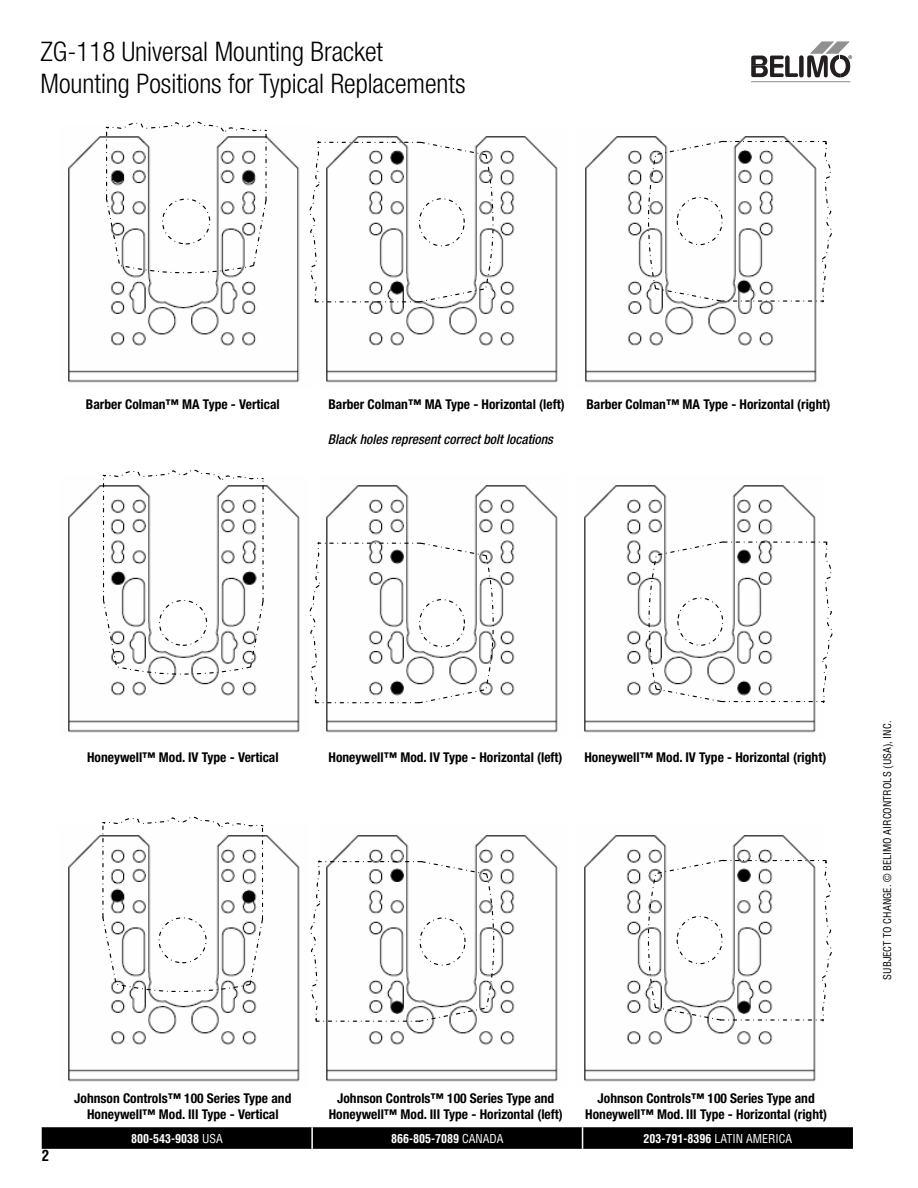
<style>
.page{position:relative;width:918px;height:1188px;background:#fff}
.page>*{position:absolute;margin:0;border:0;box-sizing:border-box;transform-origin:0 0}
.t1{font:300 condensed 27px/32.4px "Helvetica Neue LT Std";color:#000}
.t2{font:700 condensed 15px "Helvetica";color:#000}
.t3{font:700 condensed 13.5px/16.2px "Helvetica Neue";color:#000;text-align:center}
.t4{font:italic 500 condensed 13.5px "Helvetica Neue";color:#000}
.t5{font:700 condensed 12px "Helvetica";color:#fff}
.t6{font:condensed 10.5px "Helvetica";color:#000}
.s1{font-weight:400}
</style>
<div class="page">
<div style="left:799px;top:55px;width:5px;height:22px;background:#231f20;border-radius:2px"></div>
<svg style="left:751px;top:55px;width:47px;height:22px"></svg>
<svg style="left:807px;top:42px;width:45px;height:36px"></svg>
<hr style="left:751px;top:81px;width:99px;height:1px;background:#909090">
<svg style="left:42px;top:1127px;width:811px;height:22px;background:#050505"></svg>
<img style="left:68px;top:136px;width:232px;height:247px">
<img style="left:326px;top:136px;width:232px;height:247px">
<img style="left:585px;top:136px;width:232px;height:247px">
<img style="left:68px;top:485px;width:232px;height:248px">
<img style="left:326px;top:485px;width:232px;height:55px">
<img style="left:584px;top:485px;width:232px;height:55px">
<img style="left:68px;top:835px;width:232px;height:247px">
<img style="left:326px;top:1023px;width:232px;height:59px">
<img style="left:584px;top:1023px;width:232px;height:59px">
<svg style="left:494px;top:140px;width:338px;height:163px"></svg>
<svg style="left:268px;top:136px;width:226px;height:168px"></svg>
<svg style="left:102px;top:121px;width:166px;height:421px"></svg>
<svg style="left:101px;top:469px;width:163px;height:73px"></svg>
<svg style="left:101px;top:542px;width:199px;height:451px"></svg>
<svg style="left:315px;top:540px;width:518px;height:319px"></svg>
<svg style="left:310px;top:859px;width:506px;height:164px"></svg>
<svg style="left:647px;top:859px;width:185px;height:163px"></svg>
<h1 class="t1" style="left:41px;top:38px;width:427px">ZG-118 Universal Mounting Bracket<br>Mounting Positions for Typical Replacements</h1>
<p class="t3" style="left:86px;top:398px;width:195px">Barber Colman™ MA Type - Vertical</p>
<p class="t3" style="left:328px;top:398px;width:238px">Barber Colman™ MA Type - Horizontal (left)</p>
<p class="t3" style="left:586px;top:398px;width:246px">Barber Colman™ MA Type - Horizontal (right)</p>
<p class="t4" style="left:328px;top:434px;width:227px">Black holes represent correct bolt locations</p>
<p class="t3" style="left:87px;top:750px;width:193px">Honeywell™ Mod. IV Type - Vertical</p>
<p class="t3" style="left:329px;top:750px;width:236px">Honeywell™ Mod. IV Type - Horizontal (left)</p>
<p class="t3" style="left:584px;top:750px;width:243px">Honeywell™ Mod. IV Type - Horizontal (right)</p>
<p class="t2" style="left:42px;top:1150px;width:9px">2</p>
<p class="t3" style="left:74px;top:1091px;width:219px">Johnson Controls™ 100 Series Type and<br>Honeywell™ Mod. III Type - Vertical</p>
<p class="t3" style="left:329px;top:1091px;width:236px">Johnson Controls™ 100 Series Type and<br>Honeywell™ Mod. III Type - Horizontal (left)</p>
<p class="t3" style="left:585px;top:1091px;width:243px">Johnson Controls™ 100 Series Type and<br>Honeywell™ Mod. III Type - Horizontal (right)</p>
<p class="t5" style="left:131px;top:1134px;width:93px">800-543-9038 <span class="s1">USA</span></p>
<p class="t5" style="left:391px;top:1134px;width:114px">866-805-7089 <span class="s1">CANADA</span></p>
<p class="t5" style="left:643px;top:1134px;width:150px">203-791-8396 <span class="s1">LATIN AMERICA</span></p>
<p class="t6" style="left:883px;top:980px;width:260px;rotate:-90deg">SUBJECT TO CHANGE. © BELIMO AIRCONTROLS (USA), INC.</p>
</div>
